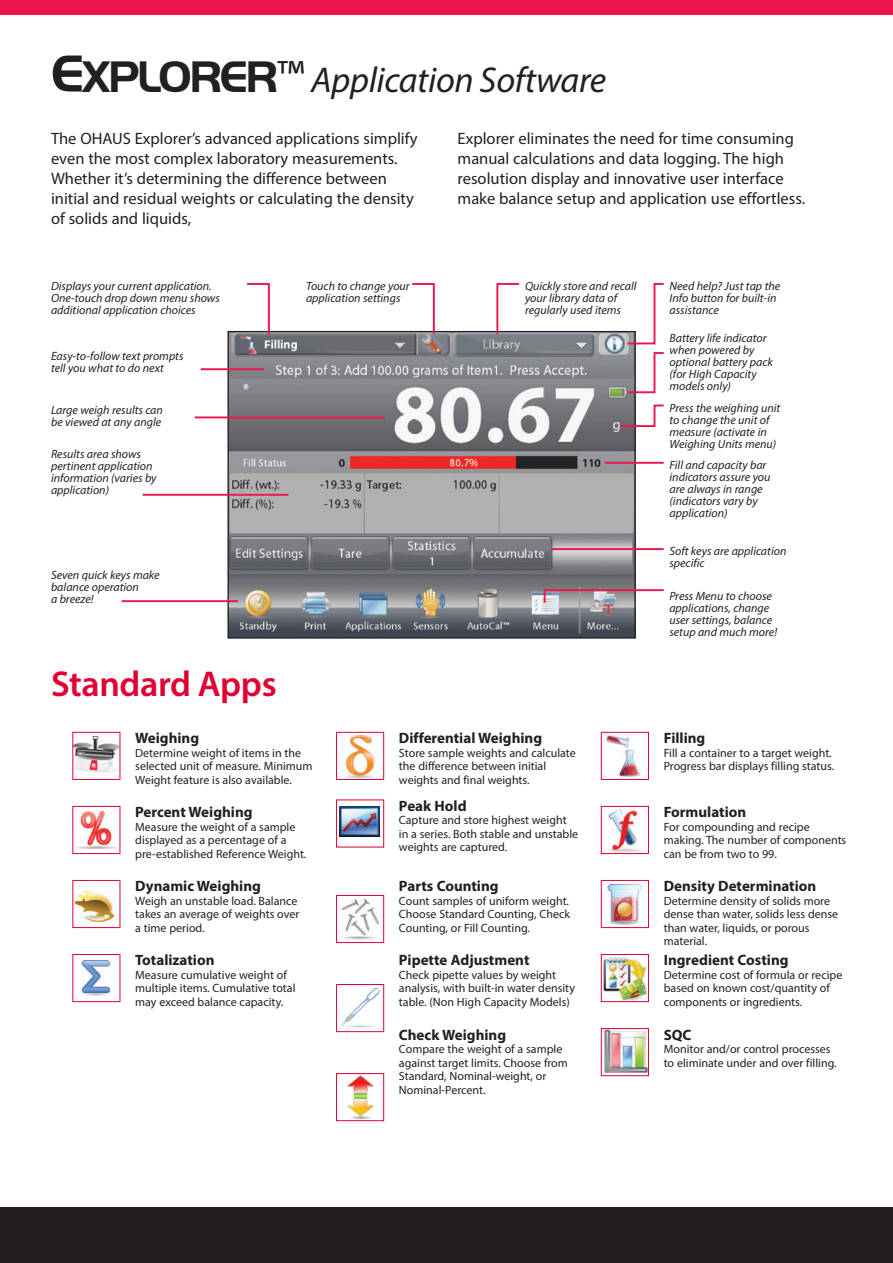
<style>
.page{position:relative;width:893px;height:1263px;background:#fff}
.page>*{position:absolute;margin:0;border:0;box-sizing:border-box;transform-origin:0 0}
.Back_Product_Name{font:italic 36px "Myriad Pro";letter-spacing:-.01em;color:#231f20}
.Interior_Title{font:600 36px "Myriad Pro";letter-spacing:-.01em;color:#e00031}
.Interior_Copy_Text{font:16.5px/19.8px "Myriad Pro";color:#231f20}
.APPs_Name{font:700 15px "Myriad Pro";color:#231f20}
.APPs_Description{font:12px/13.5px "Myriad Pro";color:#231f20}
.Screen_Captions{font:italic 12px/12px "Myriad Pro";color:#231f20}
.s1{font-family:"Handel Got D";font-weight:700;font-style:normal;font-size:54px}
.s2{font-family:"Handel Got D";font-weight:700;font-style:normal;font-size:45.9px}
.s3{font-style:normal;font-size:45.9px}
</style>
<div class="page">
<div style="left:0;top:1208px;width:893px;height:55px;background:#231f20"></div>
<div style="left:0;top:0;width:893px;height:15px;background:#ed154e"></div>
<img style="left:229px;top:333px;width:405px;height:304px">
<hr style="left:605px;top:462px;width:59px;height:2px;background:#ed154e">
<hr style="left:552px;top:548px;width:112px;height:2px;background:#ed154e">
<svg style="left:543px;top:588px;width:121px;height:17px"></svg>
<hr style="left:122px;top:600px;width:116px;height:2px;background:#ed154e">
<hr style="left:143px;top:494px;width:145px;height:2px;background:#ed154e">
<hr style="left:201px;top:368px;width:63px;height:2px;background:#ed154e">
<hr style="left:195px;top:416px;width:190px;height:2px;background:#ed154e">
<svg style="left:245px;top:283px;width:26px;height:53px"></svg>
<svg style="left:410px;top:283px;width:26px;height:53px"></svg>
<svg style="left:495px;top:283px;width:26px;height:53px"></svg>
<svg style="left:625px;top:283px;width:39px;height:62px"></svg>
<svg style="left:625px;top:351px;width:39px;height:43px"></svg>
<svg style="left:619px;top:404px;width:45px;height:24px"></svg>
<img style="left:75px;top:737px;width:43px;height:36px">
<div style="left:73px;top:732px;width:47px;height:48px;border:1px solid #e00031"></div>
<img style="left:76px;top:811px;width:41px;height:38px">
<div style="left:73px;top:806px;width:47px;height:48px;border:1px solid #e00031"></div>
<img style="left:75px;top:889px;width:40px;height:33px">
<div style="left:73px;top:880px;width:47px;height:48px;border:1px solid #e00031"></div>
<img style="left:81px;top:960px;width:28px;height:35px">
<div style="left:73px;top:954px;width:47px;height:48px;border:1px solid #e00031"></div>
<img style="left:345px;top:735px;width:30px;height:43px">
<div style="left:336px;top:732px;width:48px;height:48px;border:1px solid #e00031"></div>
<img style="left:339px;top:806px;width:41px;height:30px">
<div style="left:336px;top:800px;width:48px;height:47px;border:1px solid #e00031"></div>
<img style="left:341px;top:899px;width:38px;height:41px">
<div style="left:336px;top:895px;width:48px;height:48px;border:1px solid #e00031"></div>
<img style="left:341px;top:989px;width:39px;height:38px">
<div style="left:336px;top:984px;width:48px;height:48px;border:1px solid #e00031"></div>
<img style="left:347px;top:1075px;width:26px;height:44px">
<div style="left:336px;top:1073px;width:48px;height:48px;border:1px solid #e00031"></div>
<img style="left:604px;top:735px;width:37px;height:41px">
<div style="left:601px;top:732px;width:48px;height:48px;border:1px solid #e00031"></div>
<img style="left:606px;top:808px;width:37px;height:44px">
<div style="left:601px;top:806px;width:48px;height:48px;border:1px solid #e00031"></div>
<img style="left:607px;top:884px;width:35px;height:41px">
<div style="left:601px;top:880px;width:48px;height:48px;border:1px solid #e00031"></div>
<img style="left:603px;top:957px;width:44px;height:43px">
<div style="left:601px;top:954px;width:48px;height:48px;border:1px solid #e00031"></div>
<svg style="left:604px;top:1030px;width:43px;height:43px"></svg>
<img style="left:605px;top:1030px;width:42px;height:42px">
<div style="left:601px;top:1028px;width:48px;height:48px;border:1px solid #e00031"></div>
<p class="Back_Product_Name" style="left:51px;top:57px;width:557px"><span class="s1">E</span><span class="s2">XPLORER</span><span class="s3">™</span> Application Software</p>
<p class="Interior_Copy_Text" style="left:51px;top:129px;width:368px">The OHAUS Explorer’s advanced applications simplify even the most complex laboratory measurements.<br>Whether it’s determining the difference between initial and residual weights or calculating the density of solids and liquids,</p>
<p class="Interior_Copy_Text" style="left:458px;top:129px;width:349px">Explorer eliminates the need for time consuming manual calculations and data logging. The high resolution display and innovative user interface make balance setup and application use effortless.</p>
<p class="Screen_Captions" style="left:51px;top:280px;width:170px">Displays your current application.<br>One-touch drop down menu shows additional application choices</p>
<p class="Screen_Captions" style="left:525px;top:280px;width:113px">Quickly store and recall your library data of regularly used items</p>
<p class="Screen_Captions" style="left:670px;top:280px;width:112px">Need help? Just tap the<br>Info button for built-in assistance</p>
<p class="Screen_Captions" style="left:306px;top:280px;width:105px">Touch to change your application settings</p>
<p class="Screen_Captions" style="left:51px;top:349px;width:134px">Easy-to-follow text prompts tell you what to do next</p>
<p class="Screen_Captions" style="left:51px;top:403px;width:113px">Large weigh results can be viewed at any angle</p>
<p class="Screen_Captions" style="left:51px;top:448px;width:107px">Results area shows pertinent application information (varies by application)</p>
<p class="Screen_Captions" style="left:51px;top:569px;width:110px">Seven quick keys make balance operation<br>a breeze!</p>
<p class="Interior_Title" style="left:51px;top:661px;width:227px">Standard Apps</p>
<p class="APPs_Name" style="left:135px;top:728px;width:65px">Weighing</p>
<p class="APPs_Description" style="left:135px;top:746px;width:179px">Determine weight of items in the selected unit of measure. Minimum<br>Weight feature is also available.</p>
<p class="APPs_Name" style="left:135px;top:802px;width:119px">Percent Weighing</p>
<p class="APPs_Description" style="left:135px;top:820px;width:173px">Measure the weight of a sample displayed as a percentage of a pre-established Reference Weight.</p>
<p class="APPs_Name" style="left:135px;top:876px;width:127px">Dynamic Weighing</p>
<p class="APPs_Description" style="left:135px;top:894px;width:166px">Weigh an unstable load. Balance takes an average of weights over a time period.</p>
<p class="APPs_Name" style="left:135px;top:951px;width:81px">Totalization</p>
<p class="APPs_Description" style="left:135px;top:968px;width:162px">Measure cumulative weight of multiple items. Cumulative total may exceed balance capacity.</p>
<p class="APPs_Name" style="left:399px;top:728px;width:145px">Differential Weighing</p>
<p class="APPs_Description" style="left:399px;top:746px;width:178px">Store sample weights and calculate the difference between initial weights and final weights.</p>
<p class="APPs_Name" style="left:399px;top:796px;width:69px">Peak Hold</p>
<p class="APPs_Description" style="left:399px;top:813px;width:181px">Capture and store highest weight in a series. Both stable and unstable weights are captured.</p>
<p class="APPs_Name" style="left:399px;top:876px;width:101px">Parts Counting</p>
<p class="APPs_Description" style="left:399px;top:894px;width:173px;text-align:justify">Count samples of uniform weight.<br>Choose Standard Counting, Check Counting, or Fill Counting.</p>
<p class="APPs_Name" style="left:399px;top:951px;width:132px">Pipette Adjustment</p>
<p class="APPs_Description" style="left:399px;top:968px;width:177px">Check pipette values by weight analysis, with built-in water density table. (Non High Capacity Models)</p>
<p class="APPs_Name" style="left:399px;top:1025px;width:109px">Check Weighing</p>
<p class="APPs_Description" style="left:399px;top:1042px;width:170px">Compare the weight of a sample against target limits. Choose from<br>Standard, Nominal-weight, or<br>Nominal-Percent.</p>
<p class="Screen_Captions" style="left:670px;top:332px;width:105px">Battery life indicator when powered by optional battery pack (for High Capacity models only)</p>
<p class="Screen_Captions" style="left:670px;top:402px;width:112px">Press the weighing unit to change the unit of measure (activate in<br>Weighing Units menu)</p>
<p class="Screen_Captions" style="left:669px;top:459px;width:102px">Fill and capacity bar indicators assure you are always in range (indicators vary by application)</p>
<p class="Screen_Captions" style="left:669px;top:545px;width:119px">Soft keys are application specific</p>
<p class="Screen_Captions" style="left:669px;top:589px;width:109px">Press Menu to choose applications, change user settings, balance setup and much more!</p>
<p class="APPs_Name" style="left:664px;top:728px;width:43px">Filling</p>
<p class="APPs_Description" style="left:664px;top:746px;width:172px">Fill a container to a target weight.<br>Progress bar displays filling status.</p>
<p class="APPs_Name" style="left:664px;top:802px;width:84px">Formulation</p>
<p class="APPs_Description" style="left:664px;top:820px;width:184px">For compounding and recipe making. The number of components can be from two to 99.</p>
<p class="APPs_Name" style="left:664px;top:876px;width:154px">Density Determination</p>
<p class="APPs_Description" style="left:664px;top:894px;width:176px">Determine density of solids more dense than water, solids less dense than water, liquids, or porous material.</p>
<p class="APPs_Name" style="left:664px;top:951px;width:126px">Ingredient Costing</p>
<p class="APPs_Description" style="left:664px;top:968px;width:180px">Determine cost of formula or recipe based on known cost/quantity of components or ingredients.</p>
<p class="APPs_Name" style="left:664px;top:1025px;width:29px">SQC</p>
<p class="APPs_Description" style="left:664px;top:1042px;width:174px">Monitor and/or control processes to eliminate under and over filling.</p>
</div>
